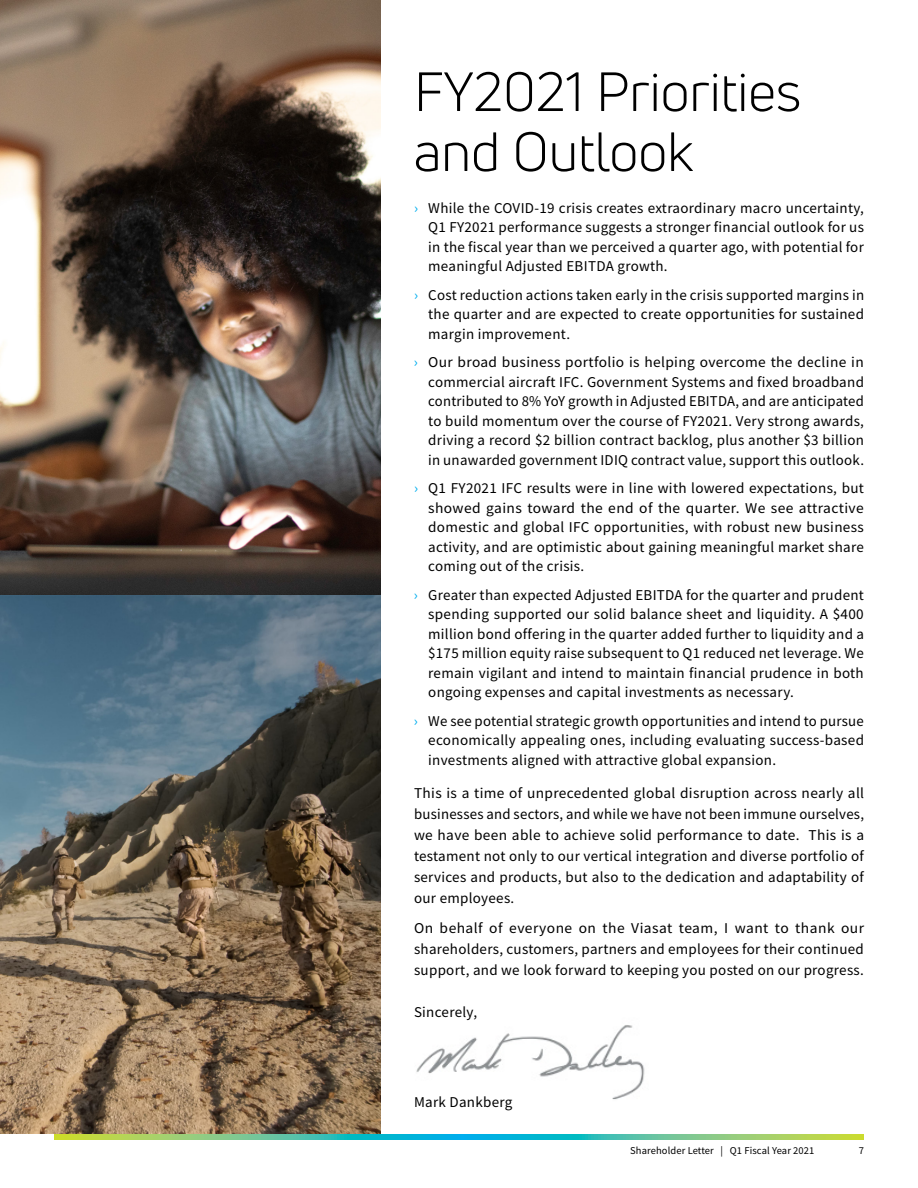
<style>
.page{position:relative;width:918px;height:1188px;background:#fff}
.page>*{position:absolute;margin:0;border:0;box-sizing:border-box;transform-origin:0 0}
.t1{font:54px/60px "Uni Neue";color:#000}
.t2{font:15px/19.5px "Source Sans Pro";letter-spacing:.02em;color:#000;text-align:justify}
.t3{font:10.5px "Source Sans Pro";letter-spacing:.01em;color:#000}
.s1{color:#00aeef}
</style>
<div class="page">
<svg style="left:54px;top:1135px;width:810px;height:5px;background:#61c497"></svg>
<img style="left:0;top:0;width:381px;height:596px">
<img style="left:0;top:596px;width:381px;height:538px">
<img style="left:416px;top:1025px;width:229px;height:75px">
<h1 class="t1" style="left:414px;top:62px;width:389px">FY2021 Priorities and Outlook</h1>
<p class="t2" style="left:428px;top:198px;width:437px;text-indent:-14px"><span class="s1">›</span> While the COVID-19 crisis creates extraordinary macro uncertainty, Q1 FY2021 performance suggests a stronger financial outlook for us in the fiscal year than we perceived a quarter ago, with potential for meaningful Adjusted EBITDA growth.</p>
<p class="t2" style="left:428px;top:285px;width:437px;text-indent:-14px"><span class="s1">›</span> Cost reduction actions taken early in the crisis supported margins in the quarter and are expected to create opportunities for sustained margin improvement.</p>
<p class="t2" style="left:428px;top:352px;width:437px;text-indent:-14px"><span class="s1">›</span> Our broad business portfolio is helping overcome the decline in commercial aircraft IFC. Government Systems and fixed broadband contributed to 8% YoY growth in Adjusted EBITDA, and are anticipated to build momentum over the course of FY2021. Very strong awards, driving a record $2 billion contract backlog, plus another $3 billion in unawarded government IDIQ contract value, support this outlook.</p>
<p class="t2" style="left:428px;top:478px;width:437px;text-indent:-14px"><span class="s1">›</span> Q1 FY2021 IFC results were in line with lowered expectations, but showed gains toward the end of the quarter. We see attractive domestic and global IFC opportunities, with robust new business activity, and are optimistic about gaining meaningful market share coming out of the crisis.</p>
<p class="t2" style="left:428px;top:585px;width:437px;text-indent:-14px"><span class="s1">›</span> Greater than expected Adjusted EBITDA for the quarter and prudent spending supported our solid balance sheet and liquidity. A $400 million bond offering in the quarter added further to liquidity and a $175 million equity raise subsequent to Q1 reduced net leverage. We remain vigilant and intend to maintain financial prudence in both ongoing expenses and capital investments as necessary.</p>
<p class="t2" style="left:428px;top:711px;width:437px;text-indent:-14px"><span class="s1">›</span> We see potential strategic growth opportunities and intend to pursue economically appealing ones, including evaluating success-based investments aligned with attractive global expansion.</p>
<p class="t2" style="left:414px;top:782px;width:452px;line-height:21px">This is a time of unprecedented global disruption across nearly all businesses and sectors, and while we have not been immune ourselves, we have been able to achieve solid performance to date. This is a testament not only to our vertical integration and diverse portfolio of services and products, but also to the dedication and adaptability of our employees.</p>
<p class="t2" style="left:414px;top:917px;width:452px;line-height:21px">On behalf of everyone on the Viasat team, I want to thank our shareholders, customers, partners and employees for their continued support, and we look forward to keeping you posted on our progress.</p>
<p class="t2" style="left:414px;top:1003px;width:65px">Sincerely,</p>
<p class="t2" style="left:414px;top:1093px;width:100px">Mark Dankberg</p>
<p class="t3" style="left:630px;top:1144px;width:186px">Shareholder Letter | Q1 Fiscal Year 2021</p>
<p class="t3" style="left:859px;top:1144px;width:7px">7</p>
</div>
